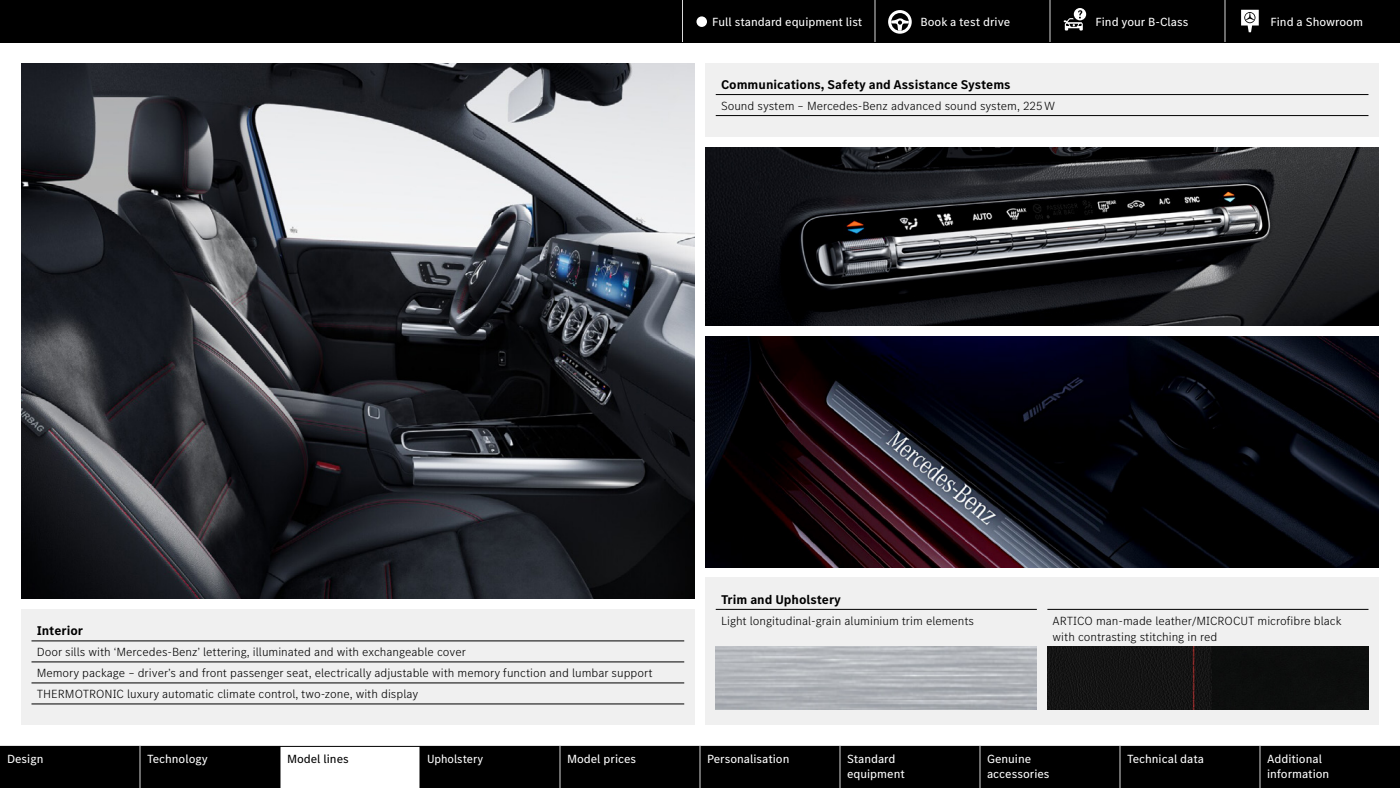
<style>
.page{position:relative;width:1400px;height:788px;background:#fff}
.page>*{position:absolute;margin:0;border:0;box-sizing:border-box;transform-origin:0 0}
.t1{font:700 13.12px "MB Corpo S Text";color:#000}
.t2{font:300 12.25px/21px "MB Corpo S Text";color:#000}
.t3{font:12.25px/14.7px "MB Corpo S Text";color:#fff}
.t4{font:12.25px "MB Corpo S Text";color:#000}
.t5{font:12.25px "MB Corpo S Text";color:#fff;scale:.96 1}
</style>
<div class="page">
<img style="left:705px;top:147px;width:674px;height:179px">
<img style="left:21px;top:63px;width:674px;height:535px">
<img style="left:705px;top:336px;width:674px;height:231px">
<div style="left:21px;top:609px;width:674px;height:115px;background:#f0f0f0"></div>
<hr style="left:32px;top:640px;width:652px;height:1px;background:#000">
<hr style="left:32px;top:661px;width:652px;height:1px;background:#000">
<hr style="left:32px;top:682px;width:652px;height:1px;background:#000">
<hr style="left:32px;top:703px;width:652px;height:1px;background:#000">
<svg style="left:705px;top:578px;width:674px;height:146px;fill:#f0f0f0"></svg>
<hr style="left:716px;top:609px;width:321px;height:1px;background:#000">
<hr style="left:1047px;top:609px;width:321px;height:1px;background:#000">
<img style="left:1047px;top:646px;width:321px;height:63px">
<div style="left:705px;top:63px;width:674px;height:73px;background:#f0f0f0"></div>
<hr style="left:716px;top:94px;width:652px;height:1px;background:#000">
<hr style="left:716px;top:115px;width:652px;height:1px;background:#000">
<div style="left:0;top:0;width:1400px;height:42px;background:#000"></div>
<svg style="left:682px;top:0;width:577px;height:42px"></svg>
<svg style="left:0;top:746px;width:1400px;height:42px;background:#191919"></svg>
<hr style="left:700px;top:746px;width:1px;height:42px;background:#d8d8d8">
<hr style="left:980px;top:746px;width:1px;height:42px;background:#d8d8d8">
<hr style="left:1120px;top:746px;width:1px;height:42px;background:#d8d8d8">
<hr style="left:560px;top:746px;width:1px;height:42px;background:#d8d8d8">
<hr style="left:840px;top:746px;width:1px;height:42px;background:#d8d8d8">
<hr style="left:1260px;top:746px;width:1px;height:42px;background:#d8d8d8">
<hr style="left:140px;top:746px;width:1px;height:42px;background:#d8d8d8">
<hr style="left:280px;top:746px;width:1px;height:42px;background:#000">
<hr style="left:420px;top:746px;width:1px;height:42px;background:#000">
<p class="t3" style="left:712px;top:14px;width:152px">Full standard equipment list</p>
<p class="t3" style="left:920px;top:14px;width:91px">Book a test drive</p>
<p class="t3" style="left:1096px;top:14px;width:95px">Find your B-Class</p>
<p class="t3" style="left:1271px;top:14px;width:94px">Find a Showroom</p>
<p class="t1" style="left:721px;top:76px;width:291px">Communications, Safety and Assistance Systems</p>
<p class="t2" style="left:721px;top:95px;width:336px">Sound system – Mercedes-Benz advanced sound system, 225 W</p>
<p class="t1" style="left:37px;top:622px;width:48px">Interior</p>
<p class="t2" style="left:37px;top:641px;width:617px">Door sills with ‘Mercedes-Benz’ lettering, illuminated and with exchangeable cover<br>Memory package – driver’s and front passenger seat, electrically adjustable with memory function and lumbar support<br>THERMOTRONIC luxury automatic climate control, two-zone, with display</p>
<p class="t1" style="left:721px;top:590px;width:122px">Trim and Upholstery</p>
<p class="t2" style="left:721px;top:609px;width:255px">Light longitudinal-grain aluminium trim elements</p>
<p class="t2" style="left:1053px;top:612px;width:290px;line-height:15.8px">ARTICO man-made leather/MICROCUT microfibre black with contrasting stitching in red</p>
<p class="t3" style="left:7px;top:751px;width:38px">Design</p>
<p class="t3" style="left:147px;top:751px;width:62px">Technology</p>
<p class="t4" style="left:287px;top:750px;width:63px">Model lines</p>
<p class="t5" style="left:427px;top:750px;width:60px">Upholstery</p>
<p class="t3" style="left:567px;top:751px;width:71px">Model prices</p>
<p class="t3" style="left:707px;top:751px;width:84px">Personalisation</p>
<p class="t3" style="left:847px;top:751px;width:59px">Standard equipment</p>
<p class="t3" style="left:987px;top:751px;width:64px">Genuine accessories</p>
<p class="t3" style="left:1127px;top:751px;width:79px">Technical data</p>
<p class="t3" style="left:1267px;top:751px;width:64px">Additional information</p>
</div>
